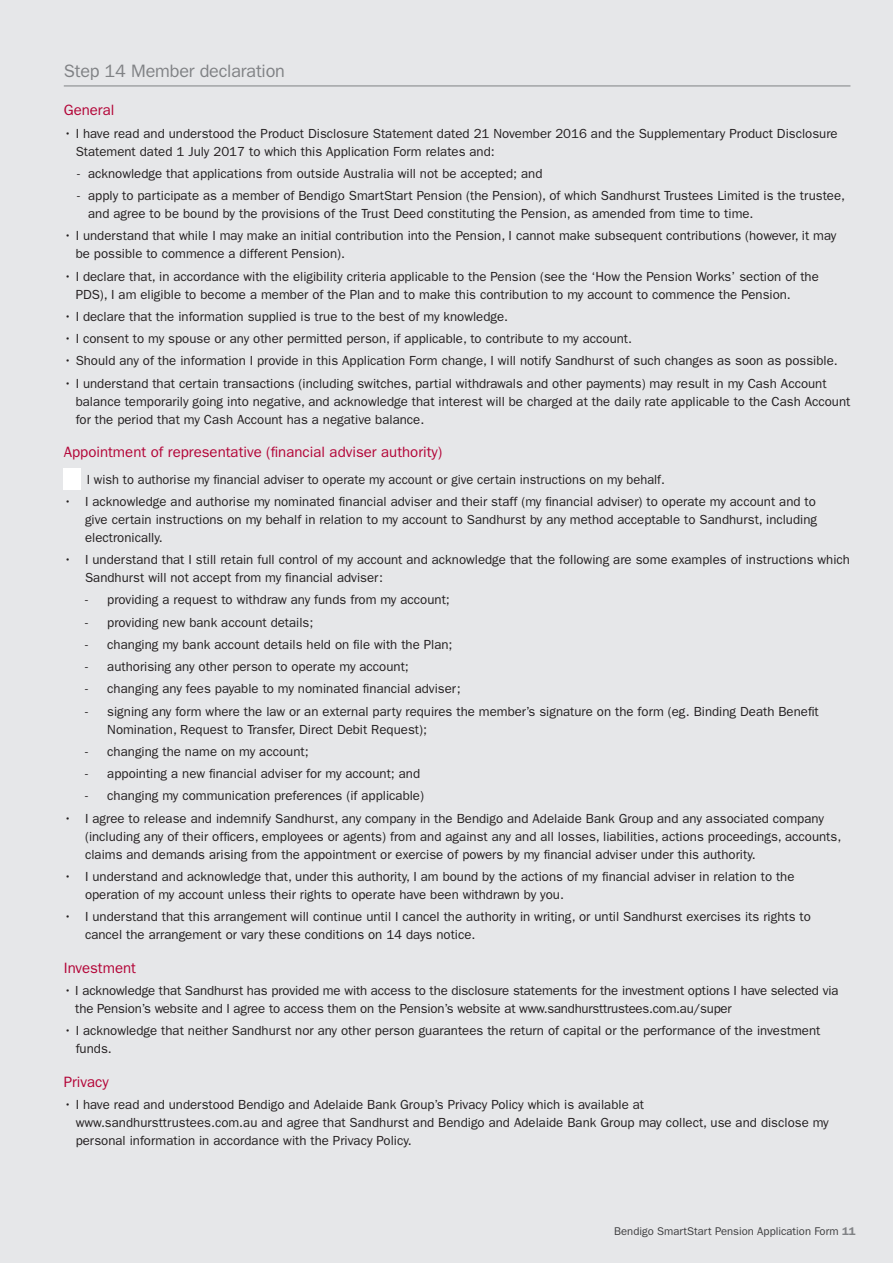
<style>
.page{position:relative;width:893px;height:1263px;background:#e6e7e9}
.page>*{position:absolute;margin:0;border:0;box-sizing:border-box;transform-origin:0 0}
.t1{font:18px "Franklin Gothic";letter-spacing:-.01em;color:#808285}
.t2{font:15px "Franklin Gothic";color:#b30437}
.t3{font:13.2px/18px "Franklin Gothic";color:#231f20}
.t4{font:11.25px "Franklin Gothic";color:#3e3e3f}
.s1{font-weight:600;color:#808285}
</style>
<div class="page">
<hr style="left:64px;top:86px;width:786px;height:1px;background:#808285">
<div style="left:64px;top:468px;width:17px;height:21px;background:#fff"></div>
<h1 class="t1" style="left:64px;top:61px;width:223px">Step 14 Member declaration</h1>
<p class="t2" style="left:64px;top:102px;width:52px">General</p>
<p class="t3" style="left:76px;top:124px;width:763px;text-indent:-12px">• I have read and understood the Product Disclosure Statement dated 21 November 2016 and the Supplementary Product Disclosure<br>Statement dated 1 July 2017 to which this Application Form relates and:</p>
<p class="t3" style="left:77px;top:164px;width:467px">- acknowledge that applications from outside Australia will not be accepted; and</p>
<p class="t3" style="left:88px;top:187px;width:758px;text-indent:-11px">- apply to participate as a member of Bendigo SmartStart Pension (the Pension), of which Sandhurst Trustees Limited is the trustee, and agree to be bound by the provisions of the Trust Deed constituting the Pension, as amended from time to time.</p>
<p class="t3" style="left:76px;top:227px;width:762px;text-indent:-12px">• I understand that while I may make an initial contribution into the Pension, I cannot make subsequent contributions (however, it may be possible to commence a different Pension).</p>
<p class="t3" style="left:76px;top:267px;width:745px;text-indent:-12px">• I declare that, in accordance with the eligibility criteria applicable to the Pension (see the ‘How the Pension Works’ section of the<br>PDS), I am eligible to become a member of the Plan and to make this contribution to my account to commence the Pension.</p>
<p class="t3" style="left:64px;top:307px;width:446px">• I declare that the information supplied is true to the best of my knowledge.</p>
<p class="t3" style="left:64px;top:330px;width:570px">• I consent to my spouse or any other permitted person, if applicable, to contribute to my account.</p>
<p class="t3" style="left:64px;top:352px;width:775px">• Should any of the information I provide in this Application Form change, I will notify Sandhurst of such changes as soon as possible.</p>
<p class="t3" style="left:76px;top:374px;width:776px;text-indent:-12px">• I understand that certain transactions (including switches, partial withdrawals and other payments) may result in my Cash Account balance temporarily going into negative, and acknowledge that interest will be charged at the daily rate applicable to the Cash Account for the period that my Cash Account has a negative balance.</p>
<p class="t2" style="left:64px;top:444px;width:380px">Appointment of representative (financial adviser authority)</p>
<p class="t3" style="left:87px;top:470px;width:580px">I wish to authorise my financial adviser to operate my account or give certain instructions on my behalf.</p>
<p class="t3" style="left:85px;top:492px;width:734px;text-align:justify;text-indent:-21px">• I acknowledge and authorise my nominated financial adviser and their staff (my financial adviser) to operate my account and to give certain instructions on my behalf in relation to my account to Sandhurst by any method acceptable to Sandhurst, including electronically.</p>
<p class="t3" style="left:85px;top:551px;width:766px;text-indent:-21px">• I understand that I still retain full control of my account and acknowledge that the following are some examples of instructions which<br>Sandhurst will not accept from my financial adviser:</p>
<p class="t3" style="left:85px;top:591px;width:366px">- providing a request to withdraw any funds from my account;</p>
<p class="t3" style="left:85px;top:613px;width:230px">- providing new bank account details;</p>
<p class="t3" style="left:85px;top:635px;width:369px">- changing my bank account details held on file with the Plan;</p>
<p class="t3" style="left:85px;top:658px;width:325px">- authorising any other person to operate my account;</p>
<p class="t3" style="left:85px;top:680px;width:377px">- changing any fees payable to my nominated financial adviser;</p>
<p class="t3" style="left:107px;top:702px;width:713px;text-indent:-22px">- signing any form where the law or an external party requires the member’s signature on the form (eg. Binding Death Benefit<br>Nomination, Request to Transfer, Direct Debit Request);</p>
<p class="t3" style="left:85px;top:742px;width:225px">- changing the name on my account;</p>
<p class="t3" style="left:85px;top:765px;width:337px">- appointing a new financial adviser for my account; and</p>
<p class="t3" style="left:85px;top:787px;width:340px">- changing my communication preferences (if applicable)</p>
<p class="t3" style="left:85px;top:809px;width:758px;text-indent:-21px">• I agree to release and indemnify Sandhurst, any company in the Bendigo and Adelaide Bank Group and any associated company (including any of their officers, employees or agents) from and against any and all losses, liabilities, actions proceedings, accounts, claims and demands arising from the appointment or exercise of powers by my financial adviser under this authority.</p>
<p class="t3" style="left:85px;top:867px;width:711px;text-indent:-21px">• I understand and acknowledge that, under this authority, I am bound by the actions of my financial adviser in relation to the operation of my account unless their rights to operate have been withdrawn by you.</p>
<p class="t3" style="left:85px;top:908px;width:727px;text-indent:-21px">• I understand that this arrangement will continue until I cancel the authority in writing, or until Sandhurst exercises its rights to cancel the arrangement or vary these conditions on 14 days notice.</p>
<p class="t2" style="left:64px;top:959px;width:74px">Investment</p>
<p class="t3" style="left:75px;top:982px;width:765px;text-indent:-11px">• I acknowledge that Sandhurst has provided me with access to the disclosure statements for the investment options I have selected via the Pension’s website and I agree to access them on the Pension’s website at www.sandhursttrustees.com.au/super</p>
<p class="t3" style="left:76px;top:1022px;width:746px;text-indent:-12px">• I acknowledge that neither Sandhurst nor any other person guarantees the return of capital or the performance of the investment funds.</p>
<p class="t2" style="left:64px;top:1073px;width:47px">Privacy</p>
<p class="t3" style="left:76px;top:1096px;width:755px;text-indent:-12px">• I have read and understood Bendigo and Adelaide Bank Group’s Privacy Policy which is available at www.sandhursttrustees.com.au and agree that Sandhurst and Bendigo and Adelaide Bank Group may collect, use and disclose my personal information in accordance with the Privacy Policy.</p>
<p class="t4" style="left:614px;top:1224px;width:243px">Bendigo SmartStart Pension Application Form <span class="s1">11</span></p>
</div>
